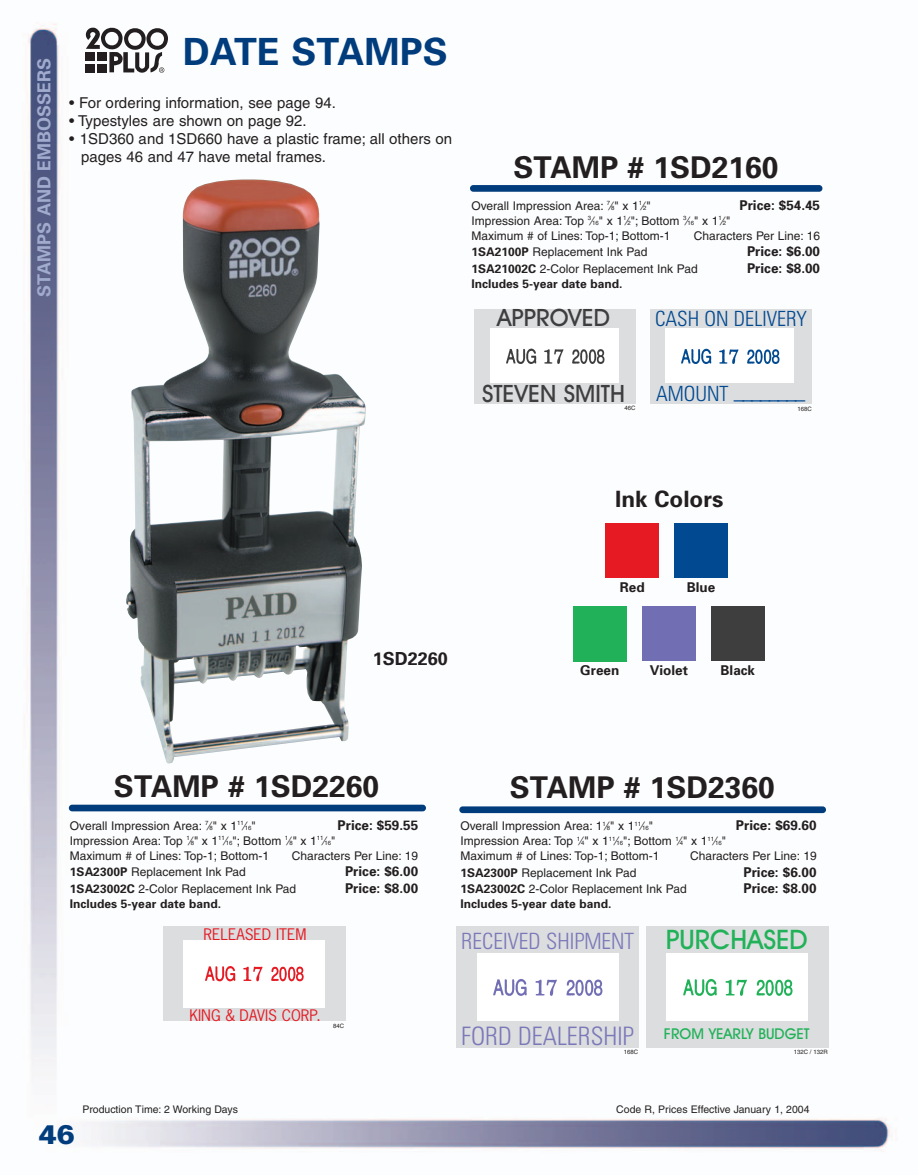
<style>
.page{position:relative;width:918px;height:1175px;background:#fff}
.page>*{position:absolute;margin:0;border:0;box-sizing:border-box;transform-origin:0 0}
.t1{font:700 37.5px "Univers";color:#013d7d}
.t2{font:700 30px "Univers";color:#231f20}
.t3{font:500 27px "Avant Garde IT Cby BT";color:#21b259}
.t4{font:900 27px "Univers";color:#013d7d}
.t5{font:300 condensed 25.5px "Zurich BTCC";color:#7b78b9}
.t6{font:500 24px "Avant Garde IT Cby BT";color:#3e3e3f}
.t7{font:300 condensed 22.5px "Zurich BTCC";color:#7b78b9}
.t8{font:700 22.5px "Univers";color:#231f20}
.t9{font:300 condensed 21px "Zurich BTCC";color:#014990}
.t10{font:300 21px "Helvetica";color:#014990}
.t11{font:700 18px "Univers";color:#a0abcd}
.t12{font:700 18px "Univers";color:#231f20}
.t13{font:15px/18px "Helvetica";color:#231f20}
.t14{font:15px "News Gothic";color:#e51a23}
.t15{font:500 15px "Avant Garde IT Cby BT";color:#21b259}
.t16{font:700 13.5px "Univers";color:#231f20}
.t17{font:12px/15px "Helvetica";color:#231f20}
.t18{font:700 12px "Univers";color:#231f20}
.t19{font:10.5px "Helvetica";color:#231f20}
.t20{font:6px "Helvetica";color:#231f20}
.s1{font-size:6px}
.s2{font-family:"Univers";font-weight:700}
.s3{font-family:"Zurich BTCC";font-stretch:condensed}
</style>
<div class="page">
<img style="left:24px;top:23px;width:868px;height:1126px">
<div style="left:474px;top:309px;width:162px;height:94px;background:#dcdddf"></div>
<div style="left:491px;top:329px;width:128px;height:54px;background:#fff"></div>
<img style="left:506px;top:348px;width:98px;height:16px">
<div style="left:470px;top:185px;width:352px;height:7px;background:#013d7d;border-radius:3px"></div>
<div style="left:69px;top:804px;width:357px;height:7px;background:#013d7d;border-radius:3px"></div>
<div style="left:650px;top:309px;width:162px;height:94px;background:#dcdddf"></div>
<div style="left:666px;top:329px;width:128px;height:54px;background:#fff"></div>
<img style="left:681px;top:348px;width:98px;height:16px">
<div style="left:163px;top:926px;width:182px;height:95px;background:#dcdddf"></div>
<div style="left:459px;top:806px;width:367px;height:7px;background:#013d7d;border-radius:3px"></div>
<div style="left:183px;top:939px;width:142px;height:68px;background:#fff"></div>
<img style="left:205px;top:966px;width:98px;height:15px">
<img style="left:126px;top:179px;width:240px;height:584px">
<div style="left:605px;top:523px;width:54px;height:54px;background:#e51a23"></div>
<div style="left:674px;top:523px;width:54px;height:54px;background:#014990"></div>
<div style="left:573px;top:606px;width:54px;height:56px;background:#21b259"></div>
<div style="left:642px;top:606px;width:54px;height:54px;background:#716eb3"></div>
<div style="left:711px;top:606px;width:54px;height:54px;background:#3e3e3f"></div>
<div style="left:457px;top:926px;width:182px;height:122px;background:#dcdddf"></div>
<div style="left:477px;top:953px;width:141px;height:68px;background:#fff"></div>
<img style="left:493px;top:979px;width:110px;height:17px">
<div style="left:646px;top:926px;width:182px;height:122px;background:#dcdddf"></div>
<div style="left:666px;top:953px;width:142px;height:68px;background:#fff"></div>
<img style="left:683px;top:978px;width:109px;height:18px">
<svg style="left:86px;top:24px;width:82px;height:49px"></svg>
<h3 class="t11" style="left:38px;top:297px;width:241px;rotate:-90deg">STAMPS AND EMBOSSERS</h3>
<h1 class="t1" style="left:183px;top:38px;width:266px">DATE STAMPS</h1>
<p class="t13" style="left:69px;top:95px;width:268px">• For ordering information, see page 94.</p>
<p class="t13" style="left:69px;top:113px;width:239px">• Typestyles are shown on page 92.</p>
<p class="t13" style="left:81px;top:131px;width:373px;text-indent:-12px">• 1SD360 and 1SD660 have a plastic frame; all others on pages 46 and 47 have metal frames.</p>
<h2 class="t2" style="left:513px;top:156px;width:267px">STAMP # 1SD2160</h2>
<p class="t17" style="left:471px;top:199px;width:181px">Overall Impression Area: <sup>7</sup>⁄<span class="s1">8</span>" x 1<sup>1</sup>⁄<span class="s1">2</span>"</p>
<p class="t16" style="left:740px;top:200px;width:82px">Price: $54.45</p>
<p class="t17" style="left:471px;top:214px;width:260px">Impression Area: Top <sup>3</sup>⁄<span class="s1">16</span>" x 1<sup>1</sup>⁄<span class="s1">2</span>"; Bottom <sup>3</sup>⁄<span class="s1">16</span>" x 1<sup>1</sup>⁄<span class="s1">2</span>"<br>Maximum # of Lines: Top-1; Bottom-1</p>
<p class="t17" style="left:694px;top:229px;width:128px">Characters Per Line: 16</p>
<p class="t17" style="left:471px;top:245px;width:177px"><span class="s2">1SA2100P</span> Replacement Ink Pad</p>
<p class="t16" style="left:747px;top:246px;width:75px">Price: $6.00</p>
<p class="t17" style="left:471px;top:262px;width:228px"><span class="s2">1SA21002C</span> 2-Color Replacement Ink Pad</p>
<p class="t16" style="left:747px;top:263px;width:75px">Price: $8.00</p>
<p class="t18" style="left:471px;top:279px;width:153px">Includes 5-year date band.</p>
<h3 class="t6" style="left:497px;top:309px;width:114px">APPROVED</h3>
<h3 class="t9" style="left:655px;top:307px;width:153px">CASH ON DELIVERY</h3>
<h3 class="t6" style="left:482px;top:384px;width:144px">STEVEN SMITH</h3>
<h3 class="t10" style="left:656px;top:379px;width:151px"><span class="s3">AMOUNT</span> ________</h3>
<p class="t20" style="left:624px;top:406px;width:13px">46C</p>
<p class="t20" style="left:798px;top:406px;width:16px">168C</p>
<h3 class="t12" style="left:373px;top:652px;width:77px">1SD2260</h3>
<h3 class="t8" style="left:615px;top:490px;width:110px">Ink Colors</h3>
<p class="t16" style="left:620px;top:582px;width:26px">Red</p>
<p class="t16" style="left:687px;top:582px;width:30px">Blue</p>
<p class="t16" style="left:580px;top:665px;width:41px">Green</p>
<p class="t16" style="left:650px;top:665px;width:40px">Violet</p>
<p class="t16" style="left:721px;top:665px;width:36px">Black</p>
<h2 class="t2" style="left:114px;top:775px;width:267px">STAMP # 1SD2260</h2>
<p class="t17" style="left:70px;top:819px;width:187px">Overall Impression Area: <sup>7</sup>⁄<span class="s1">8</span>" x 1<sup>11</sup>⁄<span class="s1">16</span>"</p>
<p class="t16" style="left:338px;top:820px;width:82px">Price: $59.55</p>
<p class="t17" style="left:70px;top:834px;width:267px">Impression Area: Top <sup>1</sup>⁄<span class="s1">8</span>" x 1<sup>11</sup>⁄<span class="s1">16</span>"; Bottom <sup>1</sup>⁄<span class="s1">8</span>" x 1<sup>11</sup>⁄<span class="s1">16</span>"<br>Maximum # of Lines: Top-1; Bottom-1</p>
<p class="t17" style="left:292px;top:849px;width:128px">Characters Per Line: 19</p>
<h2 class="t2" style="left:510px;top:776px;width:267px">STAMP # 1SD2360</h2>
<p class="t17" style="left:460px;top:819px;width:194px">Overall Impression Area: 1<sup>1</sup>⁄<span class="s1">8</span>" x 1<sup>11</sup>⁄<span class="s1">16</span>"</p>
<p class="t16" style="left:736px;top:820px;width:82px">Price: $69.60</p>
<p class="t17" style="left:460px;top:834px;width:267px">Impression Area: Top <sup>1</sup>⁄<span class="s1">4</span>" x 1<sup>11</sup>⁄<span class="s1">16</span>"; Bottom <sup>1</sup>⁄<span class="s1">4</span>" x 1<sup>11</sup>⁄<span class="s1">16</span>"<br>Maximum # of Lines: Top-1; Bottom-1</p>
<p class="t17" style="left:690px;top:849px;width:128px">Characters Per Line: 19</p>
<p class="t17" style="left:70px;top:865px;width:177px"><span class="s2">1SA2300P</span> Replacement Ink Pad</p>
<p class="t16" style="left:345px;top:866px;width:75px">Price: $6.00</p>
<p class="t17" style="left:70px;top:882px;width:228px"><span class="s2">1SA23002C</span> 2-Color Replacement Ink Pad</p>
<p class="t16" style="left:345px;top:883px;width:75px">Price: $8.00</p>
<p class="t18" style="left:70px;top:899px;width:153px">Includes 5-year date band.</p>
<p class="t17" style="left:460px;top:866px;width:177px"><span class="s2">1SA2300P</span> Replacement Ink Pad</p>
<p class="t16" style="left:743px;top:867px;width:75px">Price: $6.00</p>
<p class="t17" style="left:460px;top:882px;width:228px"><span class="s2">1SA23002C</span> 2-Color Replacement Ink Pad</p>
<p class="t16" style="left:743px;top:883px;width:75px">Price: $8.00</p>
<p class="t18" style="left:460px;top:899px;width:153px">Includes 5-year date band.</p>
<p class="t14" style="left:203px;top:925px;width:105px">RELEASED ITEM</p>
<h3 class="t7" style="left:461px;top:928px;width:174px">RECEIVED SHIPMENT</h3>
<h3 class="t3" style="left:666px;top:929px;width:144px">PURCHASED</h3>
<p class="t14" style="left:190px;top:1006px;width:133px">KING &amp; DAVIS CORP.</p>
<p class="t20" style="left:333px;top:1023px;width:13px">84C</p>
<h3 class="t5" style="left:461px;top:1021px;width:174px">FORD DEALERSHIP</h3>
<p class="t20" style="left:624px;top:1049px;width:16px">168C</p>
<p class="t15" style="left:664px;top:1028px;width:147px">FROM YEARLY BUDGET</p>
<p class="t20" style="left:794px;top:1049px;width:36px">132C / 132R</p>
<p class="t19" style="left:82px;top:1105px;width:157px">Production Time: 2 Working Days</p>
<p class="t19" style="left:616px;top:1105px;width:195px">Code R, Prices Effective January 1, 2004</p>
<h3 class="t4" style="left:39px;top:1124px;width:38px">46</h3>
</div>
